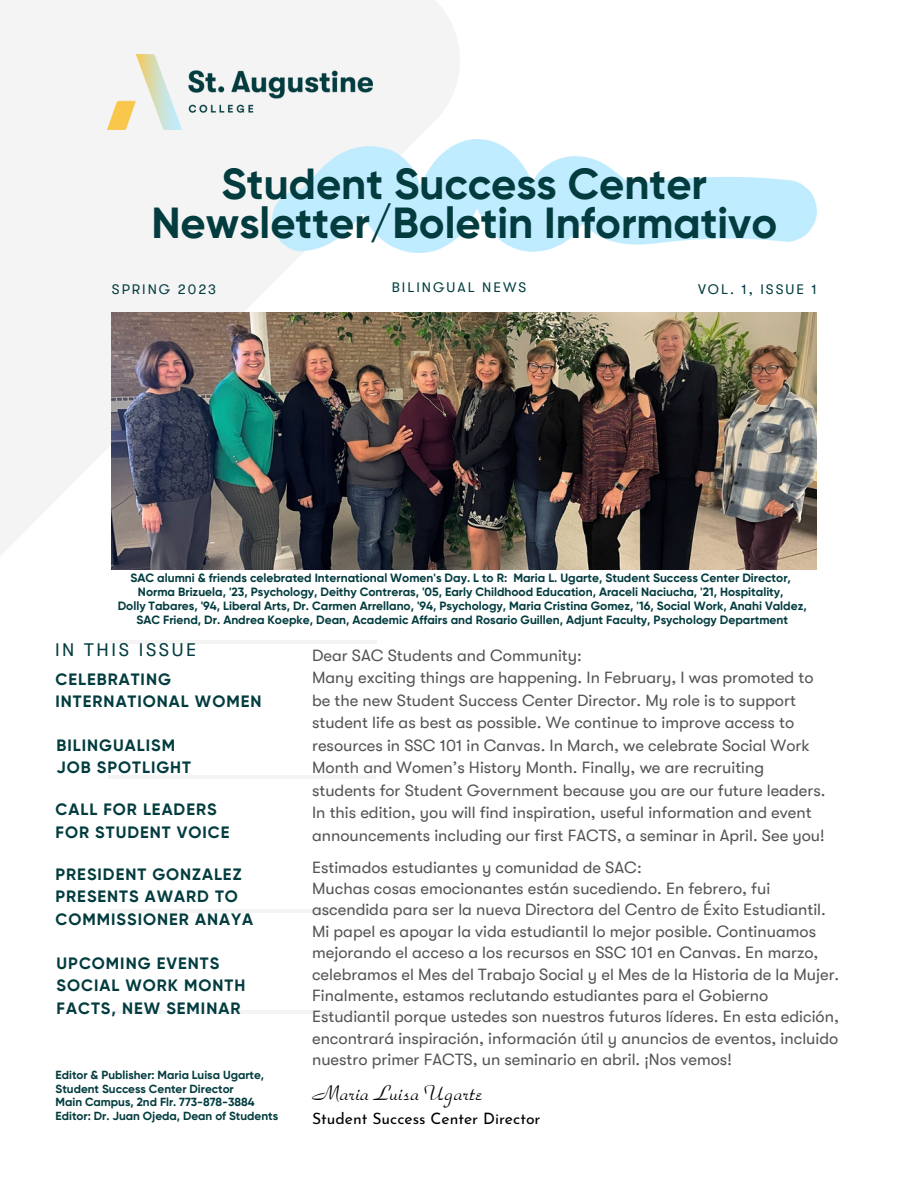
<style>
.page{position:relative;width:918px;height:1188px;background:#fff}
.page>*{position:absolute;margin:0;border:0;box-sizing:border-box;transform-origin:0 0}
.t1{font:700 43.5px/39.3px "Gilroy";color:#033c3f;text-align:center}
.t2{font:28.5px "Park Avenue Std";color:#000}
.t3{font:18.45px "GT Walsheim";letter-spacing:.14em;color:#033c3f}
.t4{font:16.5px/21.3px "GT Walsheim";color:#545454}
.t5{font:700 16.5px/22.5px "Gilroy";letter-spacing:.06em;color:#033c3f}
.t6{font:15.75px "Josefin Sans";color:#000}
.t7{font:13.95px "GT Walsheim";letter-spacing:.14em;color:#033c3f}
.t8{font:700 12px/14px "Gilroy";color:#033c3f;text-align:center}
.t9{font:700 11.7px/13.6px "Gilroy";color:#033c3f}
</style>
<div class="page">
<svg style="left:0;top:0;width:460px;height:644px;fill:#f4f4f4"></svg>
<img style="left:112px;top:313px;width:704px;height:256px">
<hr style="left:109px;top:640px;width:268px;height:3px;background:#f4f4f4">
<hr style="left:108px;top:775px;width:268px;height:3px;background:#f4f4f4">
<hr style="left:108px;top:909px;width:268px;height:3px;background:#f4f4f4">
<hr style="left:112px;top:1010px;width:268px;height:4px;background:#f4f4f4">
<img style="left:273px;top:140px;width:543px;height:112px">
<img style="left:108px;top:54px;width:264px;height:76px">
<h1 class="t1" style="left:151px;top:164px;width:627px">Student Success Center<br>Newsletter/Boletin Informativo</h1>
<p class="t7" style="left:392px;top:280px;width:136px">BILINGUAL NEWS</p>
<p class="t7" style="left:112px;top:281px;width:106px">SPRING 2023</p>
<p class="t7" style="left:698px;top:281px;width:120px">VOL. 1, ISSUE 1</p>
<p class="t8" style="left:118px;top:571px;width:691px">SAC alumni &amp; friends celebrated International Women's Day. L to R: Maria L. Ugarte, Student Success Center Director, Norma Brizuela, '23, Psychology, Deithy Contreras, '05, Early Childhood Education, Araceli Naciucha, '21, Hospitality,<br>Dolly Tabares, '94, Liberal Arts, Dr. Carmen Arrellano, '94, Psychology, Maria Cristina Gomez, '16, Social Work, Anahi Valdez, SAC Friend, Dr. Andrea Koepke, Dean, Academic Affairs and Rosario Guillen, Adjunt Faculty, Psychology Department</p>
<p class="t3" style="left:55px;top:639px;width:143px">IN THIS ISSUE</p>
<p class="t5" style="left:56px;top:668px;width:207px">CELEBRATING<br>INTERNATIONAL WOMEN</p>
<p class="t5" style="left:57px;top:734px;width:136px">BILINGUALISM<br>JOB SPOTLIGHT</p>
<p class="t5" style="left:56px;top:798px;width:175px">CALL FOR LEADERS<br>FOR STUDENT VOICE</p>
<p class="t5" style="left:56px;top:863px;width:199px">PRESIDENT GONZALEZ<br>PRESENTS AWARD TO<br>COMMISSIONER ANAYA</p>
<p class="t5" style="left:57px;top:952px;width:190px">UPCOMING EVENTS<br>SOCIAL WORK MONTH<br>FACTS, NEW SEMINAR</p>
<p class="t9" style="left:56px;top:1068px;width:224px">Editor &amp; Publisher: Maria Luisa Ugarte, Student Success Center Director<br>Main Campus, 2nd Flr. 773-878-3884<br>Editor: Dr. Juan Ojeda, Dean of Students</p>
<p class="t4" style="left:312px;top:644px;width:515px;line-height:22.5px">Dear SAC Students and Community:<br>Many exciting things are happening. In February, I was promoted to be the new Student Success Center Director. My role is to support student life as best as possible. We continue to improve access to resources in SSC 101 in Canvas. In March, we celebrate Social Work Month and Women’s History Month. Finally, we are recruiting students for Student Government because you are our future leaders.<br>In this edition, you will find inspiration, useful information and event announcements including our first FACTS, a seminar in April. See you!</p>
<p class="t4" style="left:312px;top:857px;width:529px">Estimados estudiantes y comunidad de SAC:<br>Muchas cosas emocionantes están sucediendo. En febrero, fui ascendida para ser la nueva Directora del Centro de Éxito Estudiantil.<br>Mi papel es apoyar la vida estudiantil lo mejor posible. Continuamos mejorando el acceso a los recursos en SSC 101 en Canvas. En marzo, celebramos el Mes del Trabajo Social y el Mes de la Historia de la Mujer.<br>Finalmente, estamos reclutando estudiantes para el Gobierno Estudiantil porque ustedes son nuestros futuros líderes. En esta edición, encontrará inspiración, información útil y anuncios de eventos, incluido nuestro primer FACTS, un seminario en abril. ¡Nos vemos!</p>
<h2 class="t2" style="left:312px;top:1074px;width:172px">Maria Luisa Ugarte</h2>
<p class="t6" style="left:312px;top:1112px;width:230px">Student Success Center Director</p>
</div>
